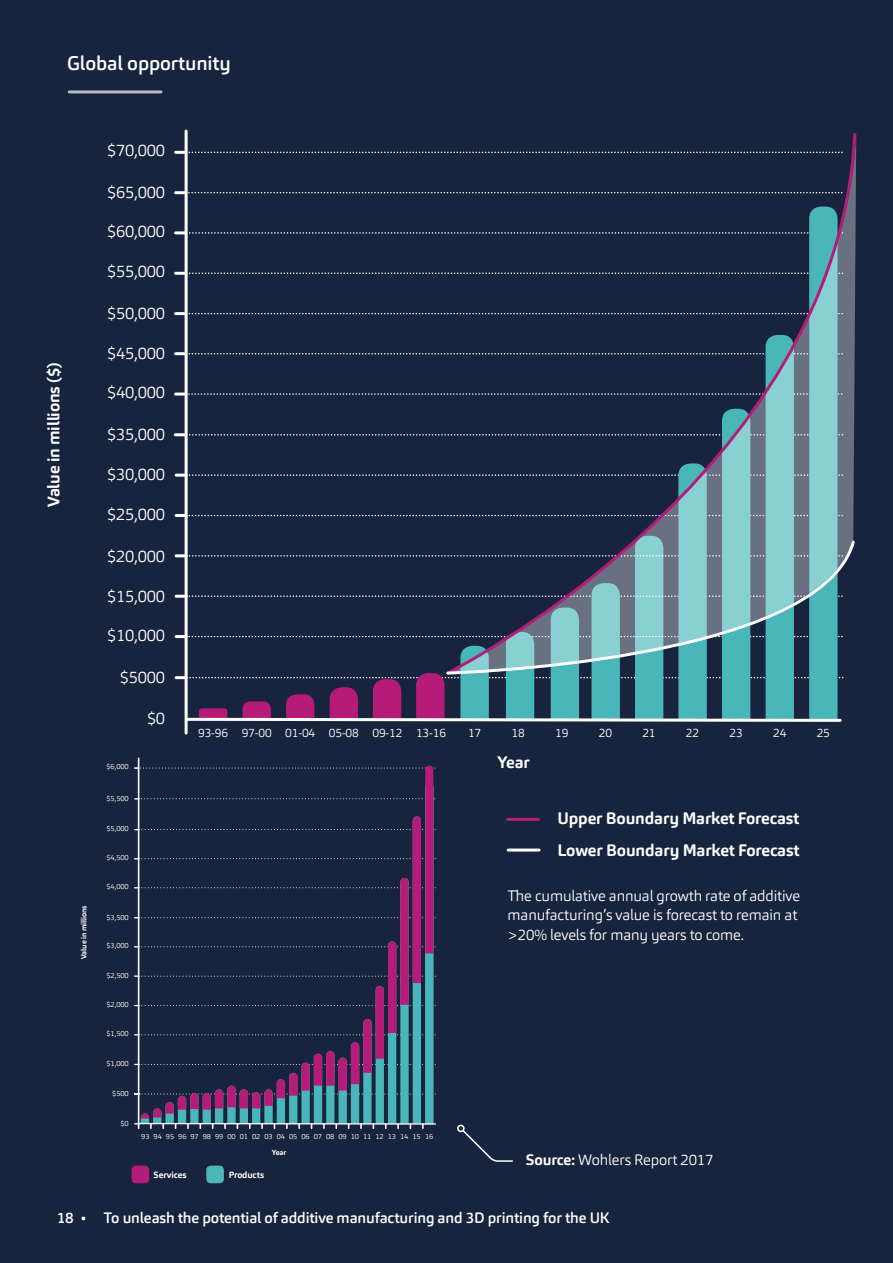
<style>
.page{position:relative;width:893px;height:1263px;background:#18243e}
.page>*{position:absolute;margin:0;border:0;box-sizing:border-box;transform-origin:0 0}
.t1{font:500 19.5px "Carnas";letter-spacing:-.005em;color:#fff}
.t2{font:300 16.5px "Carnas";letter-spacing:-.01em;color:#fff}
.t3{font:700 16.5px/32.1px "Carnas";letter-spacing:-.01em;color:#fff}
.t4{font:300 15px/19.5px "Carnas";letter-spacing:-.01em;color:#fff}
.t5{font:500 15px "Carnas";letter-spacing:-.01em;color:#fff}
.t6{font:300 12px "Carnas";letter-spacing:-.01em;color:#fff}
.t7{font:700 9px "Carnas";letter-spacing:-.01em;color:#fff}
.t8{font:700 7.5px "Carnas";letter-spacing:-.01em;color:#fff}
.t9{font:300 7.35px "Carnas";letter-spacing:-.01em;color:#fff}
.t10{font:700 7.35px "Carnas";color:#fff}
.s1{font-weight:700}
.s2{font-size:13.5px}
</style>
<div class="page">
<hr style="left:185px;top:131px;width:3px;height:602px;background:#fff">
<svg style="left:176px;top:191px;width:269px;height:3px"></svg>
<svg style="left:176px;top:151px;width:269px;height:3px"></svg>
<hr style="left:69px;top:90px;width:92px;height:3px;background:#fff">
<hr style="left:138px;top:758px;width:1px;height:370px;background:#fff">
<div style="left:132px;top:1166px;width:17px;height:17px;background:#b51c7a;border-radius:4px"></div>
<div style="left:206px;top:1166px;width:18px;height:17px;background:#4ab8ba;border-radius:4px"></div>
<svg style="left:461px;top:1130px;width:52px;height:32px"></svg>
<div style="left:457px;top:1125px;width:8px;height:7px;border:2px solid #fff;border-radius:50%"></div>
<svg style="left:175px;top:207px;width:668px;height:516px"></svg>
<hr style="left:508px;top:818px;width:31px;height:3px;background:#b71b7a">
<hr style="left:508px;top:848px;width:31px;height:3px;background:#fff">
<svg style="left:445px;top:133px;width:412px;height:405px"></svg>
<svg style="left:445px;top:538px;width:410px;height:138px"></svg>
<svg style="left:135px;top:765px;width:301px;height:363px"></svg>
<h1 class="t1" style="left:67px;top:51px;width:165px">Global opportunity</h1>
<p class="t2" style="left:107px;top:140px;width:59px">$70,000</p>
<p class="t2" style="left:107px;top:182px;width:59px">$65,000</p>
<p class="t2" style="left:107px;top:221px;width:59px">$60,000</p>
<p class="t2" style="left:107px;top:261px;width:59px">$55,000</p>
<p class="t2" style="left:107px;top:303px;width:59px">$50,000</p>
<p class="t3" style="left:37px;top:507px;width:146px;rotate:-90deg">Value in millions ($)</p>
<p class="t8" style="left:79px;top:959px;width:55px;rotate:-90deg">Value in millions</p>
<p class="t2" style="left:107px;top:342px;width:59px">$45,000</p>
<p class="t2" style="left:107px;top:382px;width:59px">$40,000</p>
<p class="t2" style="left:107px;top:424px;width:59px">$35,000</p>
<p class="t2" style="left:107px;top:463px;width:59px">$30,000</p>
<p class="t2" style="left:107px;top:504px;width:59px">$25,000</p>
<p class="t2" style="left:107px;top:546px;width:59px">$20,000</p>
<p class="t2" style="left:107px;top:586px;width:59px">$15,000</p>
<p class="t2" style="left:107px;top:625px;width:59px">$10,000</p>
<p class="t2" style="left:120px;top:667px;width:47px">$5000</p>
<p class="t9" style="left:107px;top:762px;width:24px">$6,000</p>
<p class="t9" style="left:107px;top:793px;width:24px">$5,500</p>
<p class="t9" style="left:107px;top:824px;width:24px">$5,000</p>
<p class="t9" style="left:107px;top:853px;width:24px">$4,500</p>
<p class="t9" style="left:107px;top:882px;width:24px">$4,000</p>
<p class="t9" style="left:107px;top:912px;width:24px">$3,500</p>
<p class="t9" style="left:107px;top:941px;width:24px">$3,000</p>
<p class="t9" style="left:107px;top:970px;width:24px">$2,500</p>
<p class="t9" style="left:107px;top:1000px;width:24px">$2,000</p>
<p class="t9" style="left:107px;top:1029px;width:24px">$1,500</p>
<p class="t9" style="left:107px;top:1059px;width:24px">$1,000</p>
<p class="t9" style="left:112px;top:1088px;width:18px">$500</p>
<p class="t9" style="left:121px;top:1118px;width:10px">$0</p>
<p class="t2" style="left:147px;top:708px;width:20px">$0</p>
<p class="t6" style="left:198px;top:726px;width:162px">93-96 97-00 01-04 05-08</p>
<p class="t6" style="left:372px;top:726px;width:75px">09-12 13-16</p>
<p class="t6" style="left:468px;top:726px;width:15px">17</p>
<p class="t6" style="left:512px;top:726px;width:15px">18</p>
<p class="t6" style="left:555px;top:726px;width:15px">19</p>
<p class="t6" style="left:599px;top:726px;width:15px">20</p>
<p class="t6" style="left:642px;top:726px;width:15px">21</p>
<p class="t6" style="left:686px;top:726px;width:15px">22</p>
<p class="t6" style="left:729px;top:726px;width:15px">23</p>
<p class="t6" style="left:773px;top:726px;width:15px">24</p>
<p class="t6" style="left:817px;top:726px;width:15px">25</p>
<p class="t3" style="left:498px;top:746px;width:34px">Year</p>
<p class="t3" style="left:557px;top:802px;width:243px">Upper Boundary Market Forecast<br>Lower Boundary Market Forecast</p>
<p class="t4" style="left:508px;top:886px;width:294px">The cumulative annual growth rate of additive manufacturing’s value is forecast to remain at &gt;20% levels for many years to come.</p>
<p class="t9" style="left:425px;top:1132px;width:10px">16</p>
<p class="t9" style="left:141px;top:1132px;width:281px">93 94 95 96 97 98 99 00 01 02 03 04 05 06 07 08 09 10 11 12 13 14 15</p>
<p class="t10" style="left:272px;top:1147px;width:16px">Year</p>
<p class="t7" style="left:154px;top:1169px;width:35px">Services</p>
<p class="t7" style="left:229px;top:1169px;width:37px">Products</p>
<p class="t4" style="left:526px;top:1150px;width:189px"><span class="s1">Source:</span> Wohlers Report 2017</p>
<p class="t5" style="left:57px;top:1208px;width:554px">18 <span class="s2">•</span> To unleash the potential of additive manufacturing and 3D printing for the UK</p>
</div>
